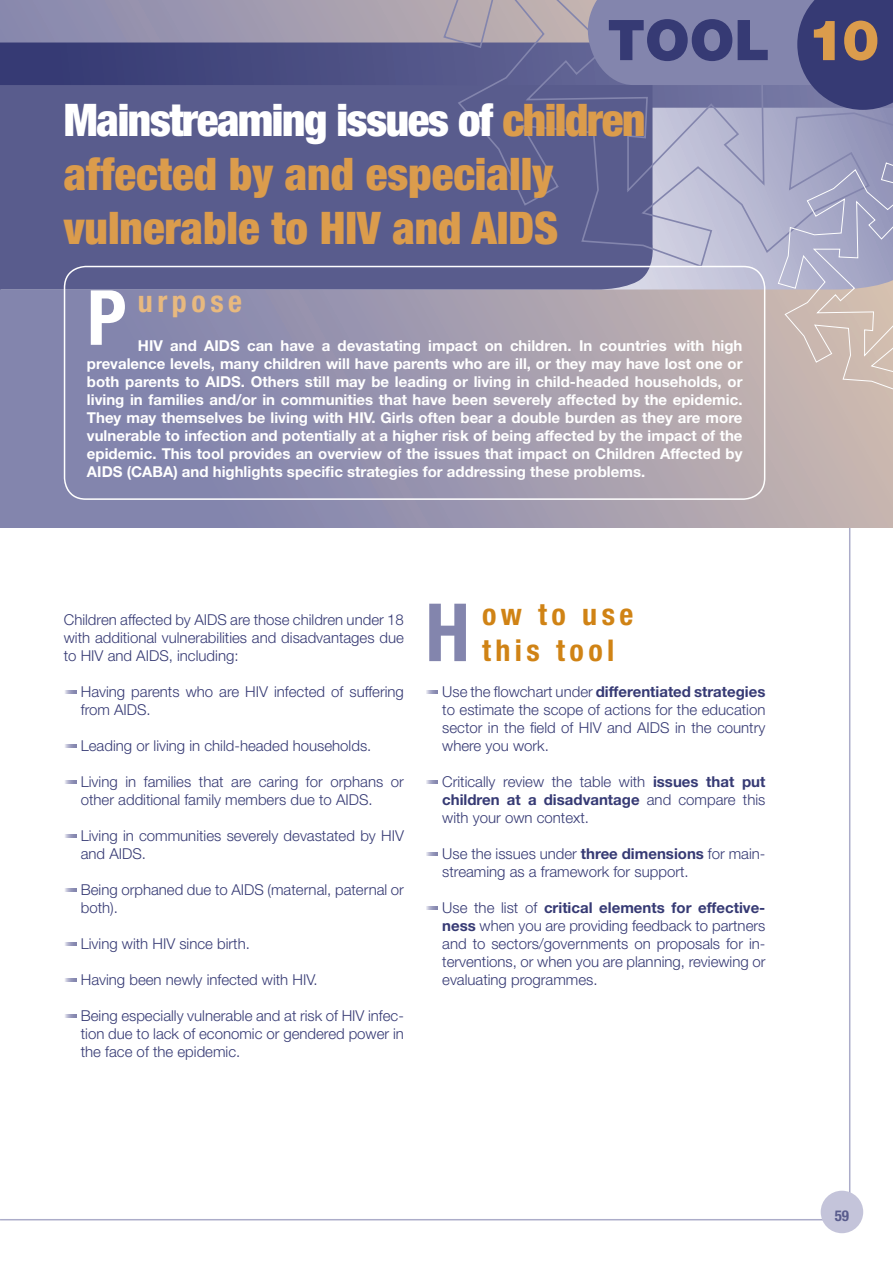
<style>
.page{position:relative;width:893px;height:1263px;background:#fff}
.page>*{position:absolute;margin:0;border:0;box-sizing:border-box;transform-origin:0 0}
.t1{font:700 condensed 80.4px "Helvetica Neue LT";color:#8385ad}
.t2{font:700 condensed 76.2px "Helvetica Neue LT";color:#fff}
.t3{font:900 56.1px "Helvetica Neue LT";color:#363a74}
.t4{font:900 condensed 45px/54px "Helvetica Neue LT";color:#db9c4c}
.t5{font:700 condensed 30px/36px "Helvetica Neue LT";letter-spacing:.15em;color:#d08315}
.t6{font:700 condensed 30px "Helvetica Neue LT";letter-spacing:.15em;color:#e8b97f}
.t7{font:300 15px/18px "Helvetica Neue LT";color:#363a74;text-align:justify}
.t8{font:700 15px/18px "Helvetica Neue LT";color:#fff;text-align:justify}
.t9{font:700 condensed 15px "Helvetica Neue LT";color:#595c8d}
.s1{color:#db9c4c}
.s2{color:#fff}
.s3{font-weight:700}
</style>
<div class="page">
<svg style="left:0;top:0;width:893px;height:527px;background:#9f99ae"></svg>
<div style="left:821px;top:1191px;width:42px;height:42px;background:#c4c4da;border-radius:50%"></div>
<svg style="left:0;top:43px;width:444px;height:42px;background:#43477d"></svg>
<div style="left:0;top:85px;width:444px;height:206px;background:#595c8d"></div>
<svg style="left:64px;top:266px;width:701px;height:234px;background:#9995ae"></svg>
<svg style="left:426px;top:690px;width:12px;height:3px"></svg>
<svg style="left:426px;top:780px;width:12px;height:3px"></svg>
<svg style="left:426px;top:852px;width:12px;height:3px"></svg>
<svg style="left:426px;top:906px;width:12px;height:3px"></svg>
<svg style="left:65px;top:690px;width:12px;height:3px"></svg>
<svg style="left:65px;top:744px;width:12px;height:3px"></svg>
<svg style="left:65px;top:780px;width:12px;height:3px"></svg>
<svg style="left:65px;top:834px;width:12px;height:3px"></svg>
<svg style="left:65px;top:888px;width:12px;height:3px"></svg>
<svg style="left:65px;top:942px;width:12px;height:3px"></svg>
<svg style="left:65px;top:978px;width:12px;height:3px"></svg>
<svg style="left:65px;top:1014px;width:12px;height:3px"></svg>
<svg style="left:444px;top:0;width:449px;height:266px;background:#7a7ba3"></svg>
<svg style="left:778px;top:163px;width:115px;height:228px;background:#b6afbb"></svg>
<h3 class="t3" style="left:607px;top:20px;width:274px">TOOL <span class="s1">10</span></h3>
<h3 class="t4" style="left:64px;top:96px;width:583px"><span class="s2">Mainstreaming issues of</span> children affected by and especially vulnerable to HIV and AIDS</h3>
<h2 class="t2" style="left:87px;top:290px;width:41px">P</h2>
<h3 class="t6" style="left:138px;top:290px;width:106px">urpose</h3>
<p class="t8" style="left:87px;top:338px;width:657px;text-indent:51px">HIV and AIDS can have a devastating impact on children. In countries with high prevalence levels, many children will have parents who are ill, or they may have lost one or both parents to AIDS. Others still may be leading or living in child-headed households, or living in families and/or in communities that have been severely affected by the epidemic.<br>They may themselves be living with HIV. Girls often bear a double burden as they are more vulnerable to infection and potentially at a higher risk of being affected by the impact of the epidemic. This tool provides an overview of the issues that impact on Children Affected by AIDS (CABA) and highlights specific strategies for addressing these problems.</p>
<p class="t7" style="left:64px;top:612px;width:342px">Children affected by AIDS are those children under 18 with additional vulnerabilities and disadvantages due to HIV and AIDS, including:</p>
<p class="t7" style="left:81px;top:684px;width:325px">Having parents who are HIV infected of suffering from AIDS.</p>
<p class="t7" style="left:81px;top:738px;width:292px">Leading or living in child-headed households.</p>
<p class="t7" style="left:81px;top:774px;width:325px">Living in families that are caring for orphans or other additional family members due to AIDS.</p>
<p class="t7" style="left:81px;top:828px;width:325px">Living in communities severely devastated by HIV and AIDS.</p>
<p class="t7" style="left:81px;top:882px;width:325px">Being orphaned due to AIDS (maternal, paternal or both).</p>
<p class="t7" style="left:81px;top:936px;width:171px">Living with HIV since birth.</p>
<p class="t7" style="left:81px;top:972px;width:238px">Having been newly infected with HIV.</p>
<p class="t7" style="left:81px;top:1008px;width:325px">Being especially vulnerable and at risk of HIV infec&shy;tion due to lack of economic or gendered power in the face of the epidemic.</p>
<h1 class="t1" style="left:425px;top:603px;width:46px">H</h1>
<h3 class="t5" style="left:482px;top:599px;width:153px">ow to use this tool</h3>
<p class="t7" style="left:442px;top:684px;width:325px">Use the flowchart under <span class="s3">differentiated strategies </span>to estimate the scope of actions for the education sector in the field of HIV and AIDS in the country where you work.</p>
<p class="t7" style="left:442px;top:774px;width:325px">Critically review the table with <span class="s3">issues that put children at a disadvantage</span> and compare this with your own context.</p>
<p class="t7" style="left:442px;top:846px;width:325px">Use the issues under <span class="s3">three dimensions</span> for main&shy;streaming as a framework for support.</p>
<p class="t7" style="left:442px;top:900px;width:325px">Use the list of <span class="s3">critical elements for effective&shy;ness</span> when you are providing feedback to partners and to sectors/governments on proposals for in&shy;terventions, or when you are planning, reviewing or evaluating programmes.</p>
<p class="t9" style="left:835px;top:1210px;width:16px">59</p>
</div>
